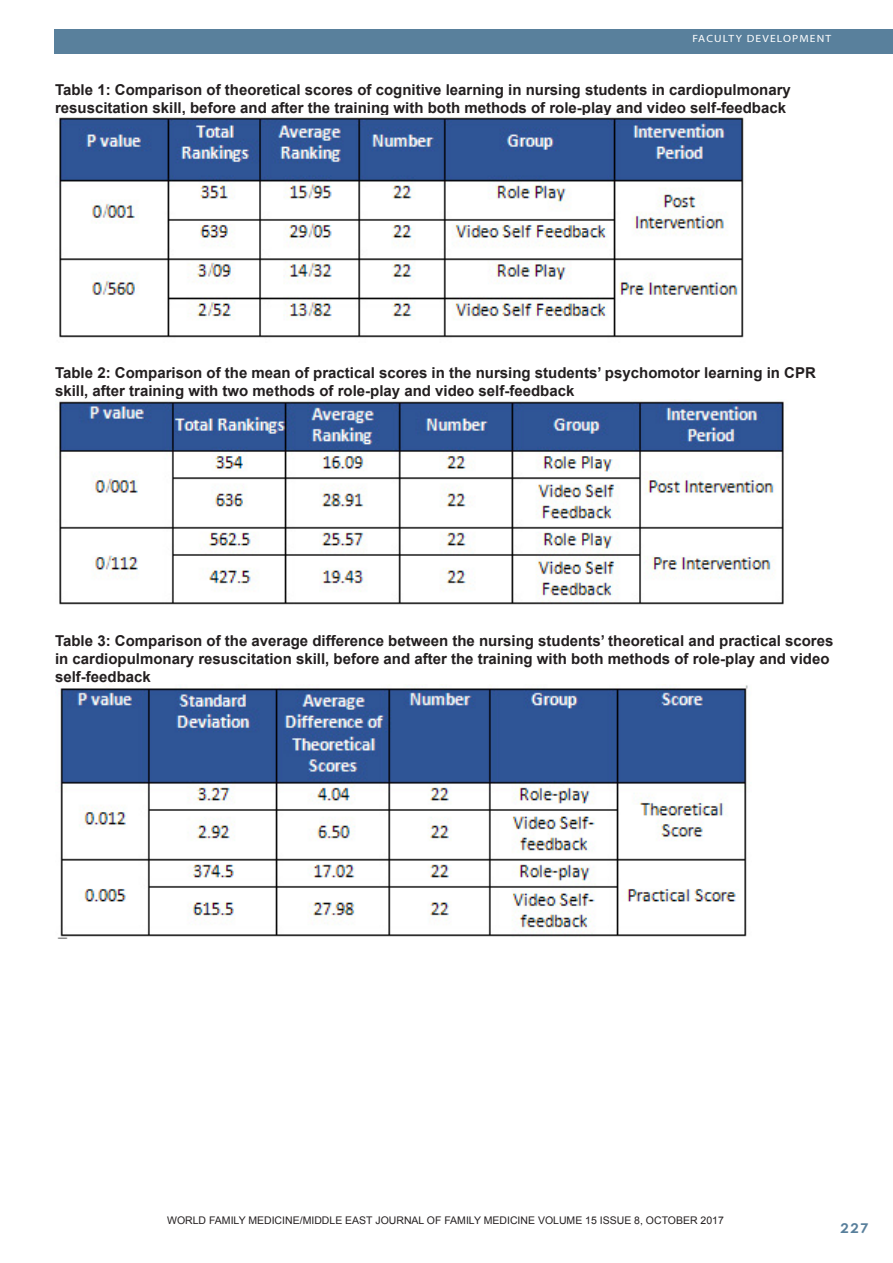
<style>
.page{position:relative;width:893px;height:1263px;background:#fff}
.page>*{position:absolute;margin:0;border:0;box-sizing:border-box;transform-origin:0 0}
.Footnote_Text{font:700 15px/18px "Arial";color:#231f20}
.t1{font:700 13.5px "Century Gothic";color:#59809c;scale:1.1 1}
.Footnote_Text-2{font:10.5px "Arial";color:#231f20}
.t2{font:10.5px "Myriad";letter-spacing:.1em;color:#fff;scale:1.1 1}
</style>
<div class="page">
<div style="left:54px;top:30px;width:839px;height:24px;background:#59809c"></div>
<img style="left:59px;top:117px;width:685px;height:221px">
<img style="left:59px;top:399px;width:725px;height:206px">
<img style="left:57px;top:684px;width:691px;height:254px">
<p class="t2" style="left:692px;top:34px;width:128px">FACULTY DEVELOPMENT</p>
<p class="Footnote_Text" style="left:55px;top:81px;width:737px">Table 1: Comparison of theoretical scores of cognitive learning in nursing students in cardiopulmonary resuscitation skill, before and after the training with both methods of role-play and video self-feedback</p>
<p class="Footnote_Text" style="left:55px;top:365px;width:762px">Table 2: Comparison of the mean of practical scores in the nursing students’ psychomotor learning in CPR skill, after training with two methods of role-play and video self-feedback</p>
<p class="Footnote_Text" style="left:55px;top:632px;width:780px">Table 3: Comparison of the average difference between the nursing students’ theoretical and practical scores in cardiopulmonary resuscitation skill, before and after the training with both methods of role-play and video self-feedback</p>
<p class="Footnote_Text-2" style="left:167px;top:1214px;width:558px">WORLD FAMILY MEDICINE/MIDDLE EAST JOURNAL OF FAMILY MEDICINE VOLUME 15 ISSUE 8, OCTOBER 2017</p>
<p class="t1" style="left:840px;top:1218px;width:27px">227</p>
</div>
